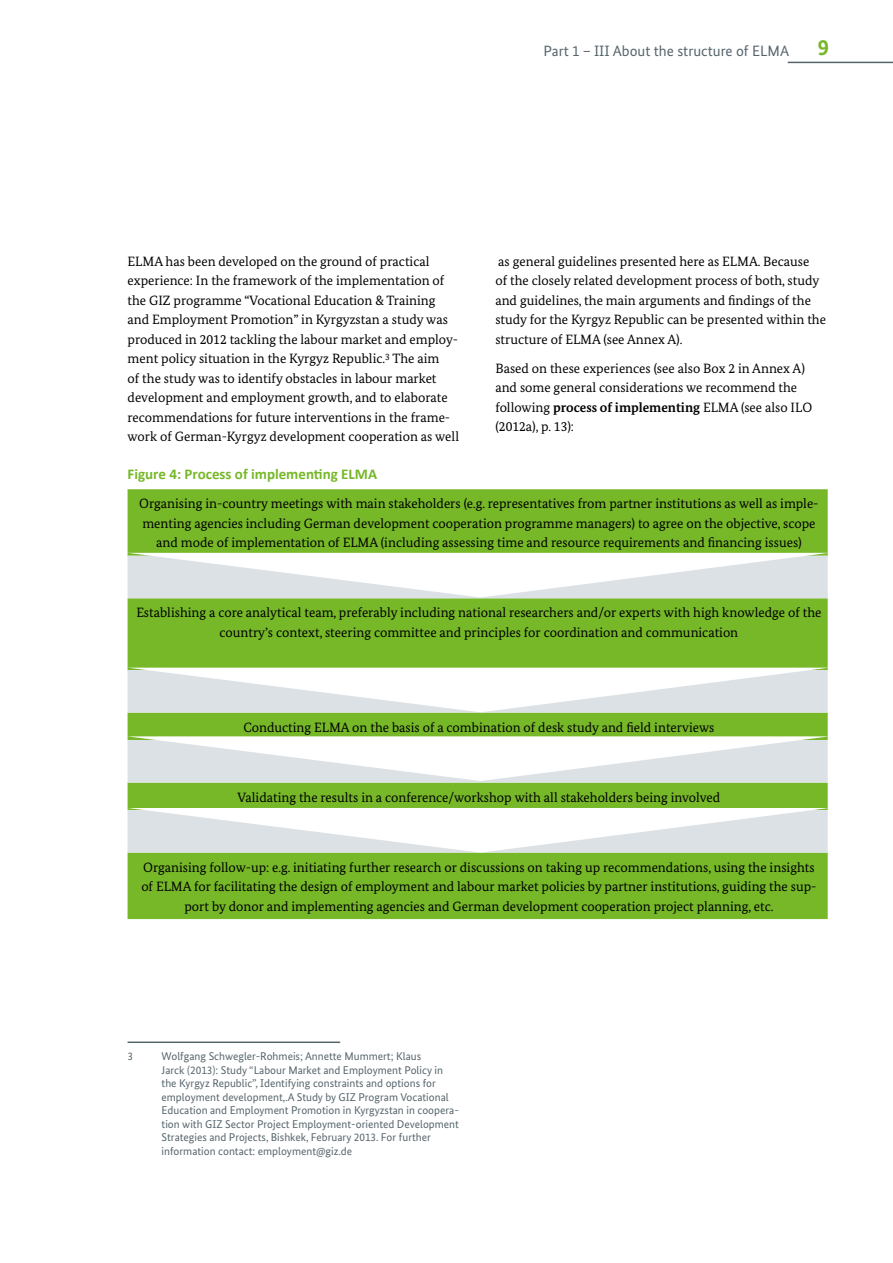
<style>
.page{position:relative;width:893px;height:1263px;background:#fff}
.page>*{position:absolute;margin:0;border:0;box-sizing:border-box;transform-origin:0 0}
.t1{font:700 22.5px "Bundes Sans";color:#76b828}
.t2{font:700 15px "Calibri";color:#76b828}
.t3{font:15px "Bundes Sans";color:#57666d}
.t4{font:13.5px/19.5px "Bundes Serif";color:#000}
.t5{font:11.25px/13.5px "Bundes Sans";color:#57666d}
.s1{font-weight:700}
</style>
<div class="page">
<hr style="left:788px;top:62px;width:105px;height:1px;background:#57666d">
<hr style="left:128px;top:1041px;width:212px;height:2px;background:#57666d">
<div style="left:128px;top:489px;width:700px;height:430px;background:#76b828"></div>
<div style="left:128px;top:597px;width:700px;height:211px;background:#76b828"></div>
<svg style="left:128px;top:553px;width:700px;height:44px"></svg>
<svg style="left:128px;top:668px;width:700px;height:44px"></svg>
<svg style="left:128px;top:736px;width:700px;height:45px"></svg>
<svg style="left:128px;top:808px;width:700px;height:45px"></svg>
<p class="t3" style="left:543px;top:41px;width:247px">Part 1 – III About the structure of ELMA</p>
<h1 class="t1" style="left:818px;top:33px;width:13px">9</h1>
<p class="t4" style="left:128px;top:251px;width:333px">ELMA has been developed on the ground of practical experience: In the framework of the implementation of the GIZ programme “Vocational Education &amp; Training and Employment Promotion” in Kyrgyzstan a study was produced in 2012 tackling the labour market and employ&shy;ment policy situation in the Kyrgyz Republic.<sup>3</sup> The aim<br>of the study was to identify obstacles in labour market development and employment growth, and to elaborate recommendations for future interventions in the frame&shy;work of German-Kyrgyz development cooperation as well</p>
<p class="t4" style="left:495px;top:251px;width:332px">as general guidelines presented here as ELMA. Because<br>of the closely related development process of both, study and guidelines, the main arguments and findings of the study for the Kyrgyz Republic can be presented within the structure of ELMA (see Annex A).</p>
<p class="t4" style="left:495px;top:358px;width:318px">Based on these experiences (see also Box 2 in Annex A) and some general considerations we recommend the following <span class="s1">process of implementing</span> ELMA (see also ILO (2012a), p. 13):</p>
<p class="t2" style="left:128px;top:465px;width:251px">Figure 4: Process of implementing ELMA</p>
<p class="t4" style="left:139px;top:494px;width:681px;text-align:center">Organising in-country meetings with main stakeholders (e.g. representatives from partner institutions as well as imple&shy;menting agencies including German development cooperation programme managers) to agree on the objective, scope and mode of implementation of ELMA (including assessing time and resource requirements and financing issues)</p>
<p class="t4" style="left:136px;top:603px;width:687px;text-align:center">Establishing a core analytical team, preferably including national researchers and/or experts with high knowledge of the country’s context, steering committee and principles for coordination and communication</p>
<p class="t4" style="left:243px;top:717px;width:473px">Conducting ELMA on the basis of a combination of desk study and field interviews</p>
<p class="t4" style="left:238px;top:787px;width:484px">Validating the results in a conference/workshop with all stakeholders being involved</p>
<p class="t4" style="left:141px;top:857px;width:677px;text-align:center">Organising follow-up: e.g. initiating further research or discussions on taking up recommendations, using the insights of ELMA for facilitating the design of employment and labour market policies by partner institutions, guiding the sup&shy;port by donor and implementing agencies and German development cooperation project planning, etc.</p>
<p class="t5" style="left:128px;top:1049px;width:7px">3</p>
<p class="t5" style="left:162px;top:1049px;width:299px">Wolfgang Schwegler-Rohmeis; Annette Mummert; Klaus<br>Jarck (2013): Study “Labour Market and Employment Policy in the Kyrgyz Republic”, Identifying constraints and options for employment development,.A Study by GIZ Program Vocational Education and Employment Promotion in Kyrgyzstan in coopera&shy;tion with GIZ Sector Project Employment-oriented Development Strategies and Projects, Bishkek, February 2013. For further information contact: employment@giz.de</p>
</div>
